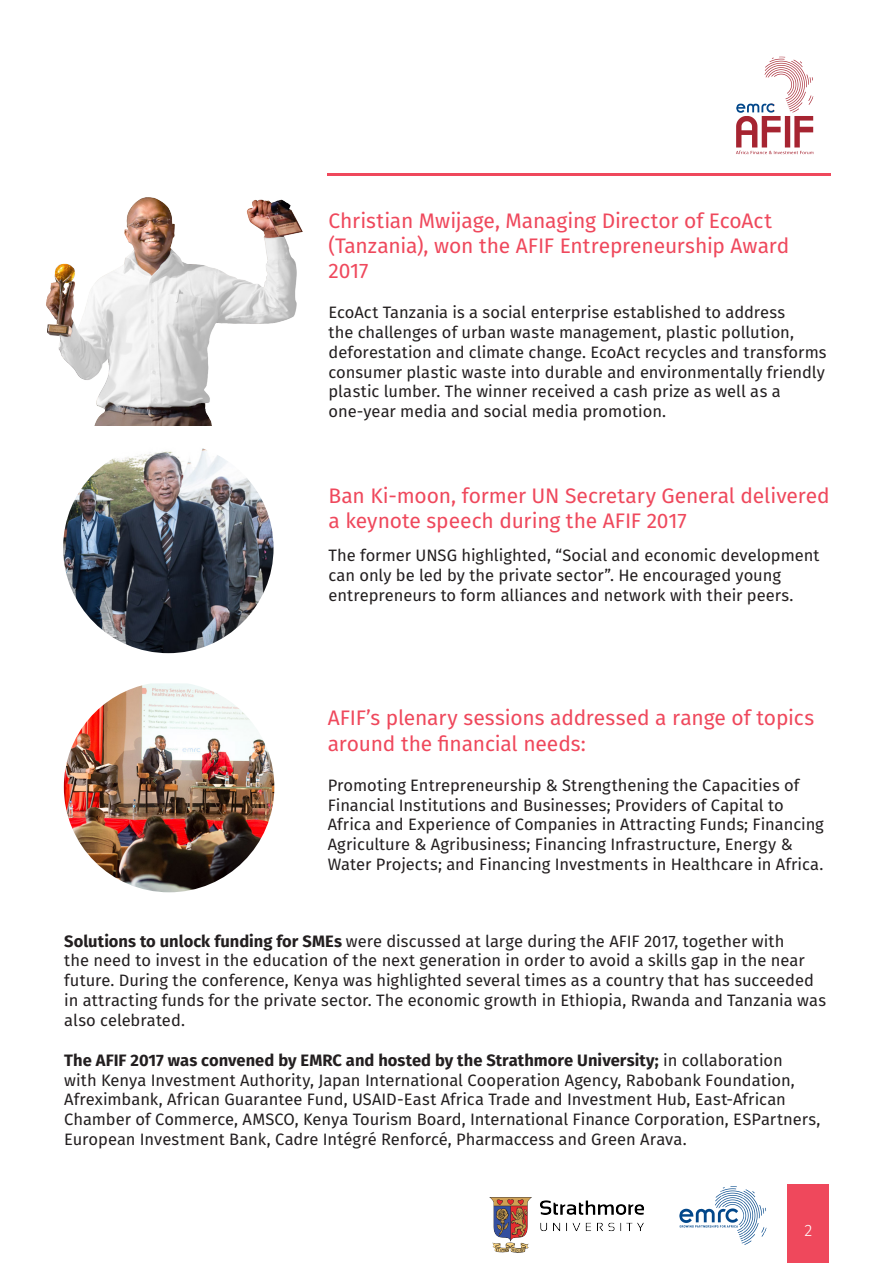
<style>
.page{position:relative;width:893px;height:1263px;background:#fff}
.page>*{position:absolute;margin:0;border:0;box-sizing:border-box;transform-origin:0 0}
.Body{font:21px/25.2px "Fira Sans";letter-spacing:-.01em;color:#ef485c}
.Body_Quote{font:21px/25.2px "Fira Sans";letter-spacing:-.005em;color:#ef485c}
.Body-2{font:16.5px/19.8px "Fira Sans";color:#231f20}
.Body_Quote-2{font:16.5px/19.8px "Fira Sans";color:#231f20}
.Body-3{font:300 16.5px "Fira Sans";color:#fff}
.s1{font-weight:700}
</style>
<div class="page">
<img style="left:679px;top:1186px;width:88px;height:59px">
<img style="left:489px;top:1197px;width:155px;height:56px">
<hr style="left:327px;top:173px;width:503px;height:2px;background:#ef485c">
<img style="left:63px;top:443px;width:211px;height:210px;border-radius:105px">
<img style="left:64px;top:683px;width:210px;height:209px">
<img style="left:46px;top:197px;width:257px;height:228px">
<img style="left:736px;top:56px;width:78px;height:99px">
<div style="left:787px;top:1185px;width:42px;height:78px;background:#ef485c"></div>
<p class="Body" style="left:328px;top:207px;width:462px">Christian Mwijage, Managing Director of EcoAct (Tanzania), won the AFIF Entrepreneurship Award<br>2017</p>
<p class="Body-2" style="left:328px;top:302px;width:500px">EcoAct Tanzania is a social enterprise established to address<br>the challenges of urban waste management, plastic pollution, deforestation and climate change. EcoAct recycles and transforms consumer plastic waste into durable and environmentally friendly plastic lumber. The winner received a cash prize as well as a one-year media and social media promotion.</p>
<p class="Body_Quote" style="left:328px;top:482px;width:503px">Ban Ki-moon, former UN Secretary General delivered a keynote speech during the AFIF 2017</p>
<p class="Body_Quote-2" style="left:328px;top:545px;width:492px">The former UNSG highlighted, “Social and economic development can only be led by the private sector”. He encouraged young entrepreneurs to form alliances and network with their peers.</p>
<p class="Body" style="left:328px;top:705px;width:488px">AFIF’s plenary sessions addressed a range of topics around the financial needs:</p>
<p class="Body-2" style="left:328px;top:775px;width:498px">Promoting Entrepreneurship &amp; Strengthening the Capacities of Financial Institutions and Businesses; Providers of Capital to Africa and Experience of Companies in Attracting Funds; Financing Agriculture &amp; Agribusiness; Financing Infrastructure, Energy &amp; Water Projects; and Financing Investments in Healthcare in Africa.</p>
<p class="Body-2" style="left:64px;top:930px;width:763px"><span class="s1">Solutions to unlock funding for SMEs</span> were discussed at large during the AFIF 2017, together with<br>the need to invest in the education of the next generation in order to avoid a skills gap in the near future. During the conference, Kenya was highlighted several times as a country that has succeeded in attracting funds for the private sector. The economic growth in Ethiopia, Rwanda and Tanzania was also celebrated.</p>
<p class="Body-2" style="left:64px;top:1050px;width:758px"><span class="s1">The AFIF 2017 was convened by EMRC and hosted by the Strathmore University;</span> in collaboration<br>with Kenya Investment Authority, Japan International Cooperation Agency, Rabobank Foundation, Afreximbank, African Guarantee Fund, USAID-East Africa Trade and Investment Hub, East-African Chamber of Commerce, AMSCO, Kenya Tourism Board, International Finance Corporation, ESPartners, European Investment Bank, Cadre Intégré Renforcé, Pharmaccess and Green Arava.</p>
<p class="Body-3" style="left:804px;top:1218px;width:9px">2</p>
</div>
